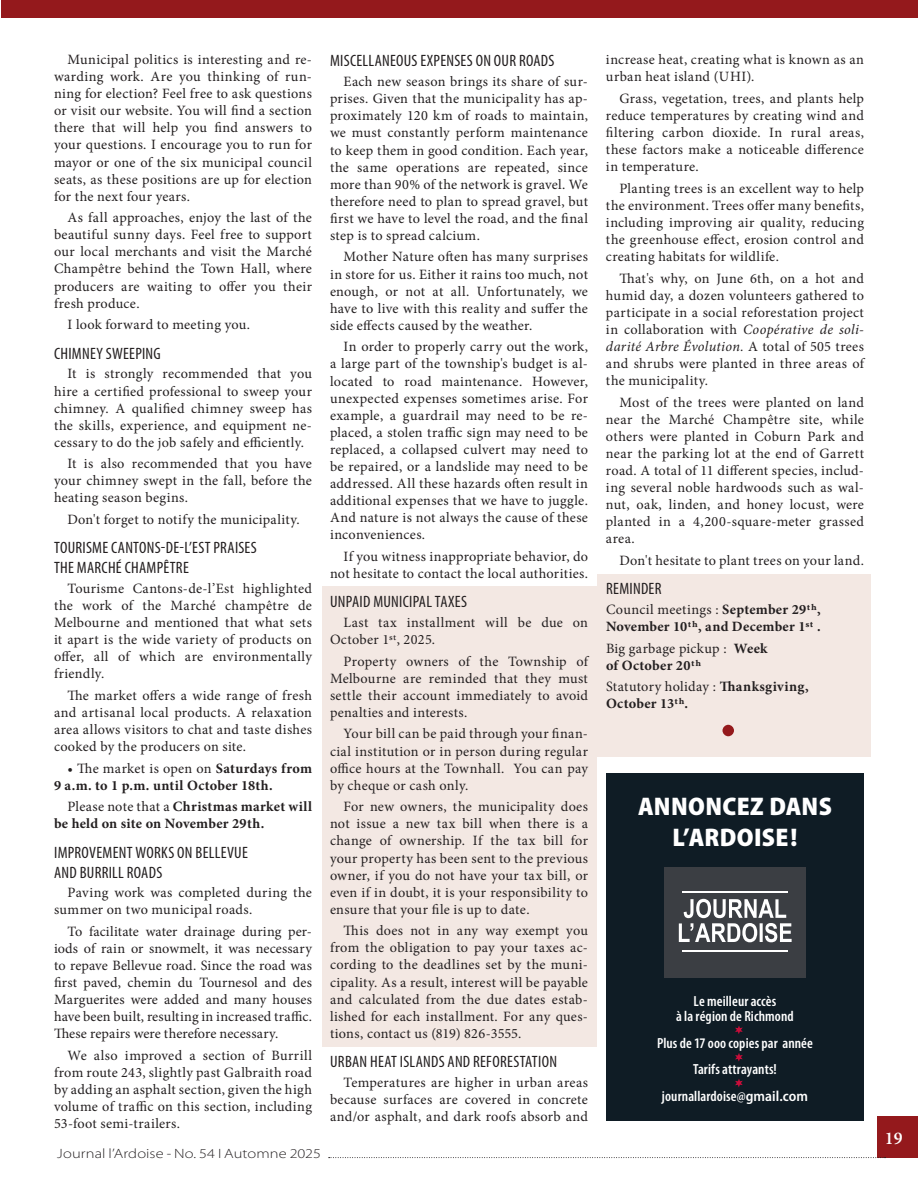
<style>
.page{position:relative;width:918px;height:1188px;background:#fff}
.page>*{position:absolute;margin:0;border:0;box-sizing:border-box;transform-origin:0 0}
.t1{font:90px "Stone Serif";color:#94191c}
.t2{font:900 semi-condensed 25.5px/30.8px "Myriad Pro";letter-spacing:.015em;color:#fff;text-align:center}
.t3{font:600 18px "Minion Pro";color:#fff}
.t4{font:condensed 16.5px/19.8px "Myriad Pro";letter-spacing:.015em;color:#231f20}
.t5{font:600 condensed 14.7px/26.5px "Myriad Pro";letter-spacing:.005em;color:#fff;text-align:center}
.t6{font:14.25px/17.1px "Minion Pro";letter-spacing:.02em;color:#231f20;text-align:justify}
.t7{font:700 14.25px/17.1px "Minion Pro";letter-spacing:.02em;color:#231f20}
.t8{font:300 semi-expanded 13.5px "Myriad Pro";letter-spacing:.01em;color:#231f20;scale:1.1 1}
.s1{font-weight:400}
.s2{font-style:italic}
.s3{font-weight:700}
.s4{font-stretch:semi-condensed}
</style>
<div class="page">
<div style="left:597px;top:575px;width:273px;height:182px;background:#f3e8e3"></div>
<div style="left:323px;top:586px;width:274px;height:461px;background:#f3e8e3"></div>
<div style="left:877px;top:1117px;width:41px;height:41px;background:#94191c"></div>
<div style="left:1px;top:0;width:917px;height:18px;background:#94191c"></div>
<svg style="left:329px;top:1157px;width:557px;height:1px"></svg>
<div style="left:606px;top:773px;width:258px;height:347px;background:#0f1c25"></div>
<div style="left:665px;top:868px;width:140px;height:109px;background:#3b3e43"></div>
<img style="left:684px;top:899px;width:102px;height:43px">
<img style="left:682px;top:891px;width:106px;height:1px">
<img style="left:682px;top:950px;width:106px;height:1px">
<svg style="left:735px;top:1079px;width:8px;height:8px"></svg>
<svg style="left:735px;top:1053px;width:8px;height:9px"></svg>
<svg style="left:735px;top:1026px;width:8px;height:8px"></svg>
<p class="t6" style="left:54px;top:51px;width:260px;text-indent:13px">Municipal politics is interesting and re&shy;warding work. Are you thinking of run&shy;ning for election? Feel free to ask questions or visit our website. You will find a section there that will help you find answers to your questions. I encourage you to run for mayor or one of the six municipal council seats, as these positions are up for election for the next four years.</p>
<p class="t6" style="left:54px;top:209px;width:260px;text-indent:13px">As fall approaches, enjoy the last of the beautiful sunny days. Feel free to support our local merchants and visit the Marché Champêtre behind the Town Hall, where producers are waiting to offer you their fresh produce.</p>
<p class="t6" style="left:67px;top:316px;width:184px">I look forward to meeting you.</p>
<p class="t4" style="left:54px;top:343px;width:108px">CHIMNEY SWEEPING</p>
<p class="t6" style="left:54px;top:365px;width:260px;text-indent:13px">It is strongly recommended that you hire a certified professional to sweep your chimney. A qualified chimney sweep has the skills, experience, and equipment ne&shy;cessary to do the job safely and efficiently.</p>
<p class="t6" style="left:54px;top:455px;width:259px;text-indent:13px">It is also recommended that you have your chimney swept in the fall, before the heating season begins.</p>
<p class="t6" style="left:67px;top:511px;width:234px">Don't forget to notify the municipality.</p>
<p class="t4" style="left:54px;top:538px;width:204px">TOURISME CANTONS-DE-L’EST PRAISES<br>THE MARCHÉ CHAMPÊTRE</p>
<p class="t6" style="left:54px;top:580px;width:260px;text-indent:13px">Tourisme Cantons-de-l’Est highlighted the work of the Marché champêtre de Melbourne and mentioned that what sets it apart is the wide variety of products on offer, all of which are environmentally friendly.</p>
<p class="t6" style="left:54px;top:687px;width:260px;text-indent:13px">The market offers a wide range of fresh and artisanal local products. A relaxation area allows visitors to chat and taste dishes cooked by the producers on site.</p>
<p class="t7" style="left:54px;top:759px;width:260px;text-indent:13px"><span class="s1">• The market is open on</span> Saturdays from<br>9 a.m. to 1 p.m. until October 18th.</p>
<p class="t7" style="left:54px;top:798px;width:260px;text-indent:13px"><span class="s1">Please note that a</span> Christmas market will be held on site on November 29th.</p>
<p class="t4" style="left:54px;top:842px;width:195px">IMPROVEMENT WORKS ON BELLEVUE<br>AND BURRILL ROADS</p>
<p class="t6" style="left:54px;top:884px;width:260px;text-indent:13px">Paving work was completed during the summer on two municipal roads.</p>
<p class="t6" style="left:54px;top:923px;width:260px;text-indent:13px">To facilitate water drainage during per&shy;iods of rain or snowmelt, it was necessary to repave Bellevue road. Since the road was first paved, chemin du Tournesol and des Marguerites were added and many houses have been built, resulting in increased traffic.<br>These repairs were therefore necessary.</p>
<p class="t6" style="left:54px;top:1047px;width:260px;text-indent:13px">We also improved a section of Burrill from route 243, slightly past Galbraith road by adding an asphalt section, given the high volume of traffic on this section, including 53-foot semi-trailers.</p>
<p class="t8" style="left:57px;top:1146px;width:241px">Journal l’Ardoise - No. 54 I Automne 2025</p>
<p class="t4" style="left:330px;top:51px;width:226px">MISCELLANEOUS EXPENSES ON OUR ROADS</p>
<p class="t6" style="left:330px;top:73px;width:260px;text-indent:13px">Each new season brings its share of sur&shy;prises. Given that the municipality has ap&shy;proximately 120 km of roads to maintain, we must constantly perform maintenance to keep them in good condition. Each year, the same operations are repeated, since more than 90% of the network is gravel. We therefore need to plan to spread gravel, but first we have to level the road, and the final step is to spread calcium.</p>
<p class="t6" style="left:330px;top:248px;width:259px;text-indent:13px">Mother Nature often has many surprises in store for us. Either it rains too much, not enough, or not at all. Unfortunately, we have to live with this reality and suffer the side effects caused by the weather.</p>
<p class="t6" style="left:330px;top:338px;width:260px;text-indent:13px">In order to properly carry out the work, a large part of the township's budget is al&shy;located to road maintenance. However, unexpected expenses sometimes arise. For example, a guardrail may need to be re&shy;placed, a stolen traffic sign may need to be replaced, a collapsed culvert may need to be repaired, or a landslide may need to be addressed. All these hazards often result in additional expenses that we have to juggle.<br>And nature is not always the cause of these inconveniences.</p>
<p class="t6" style="left:330px;top:548px;width:260px;text-align:right">If you witness inappropriate behavior, do not hesitate to contact the local authorities.</p>
<p class="t4" style="left:330px;top:592px;width:139px">UNPAID MUNICIPAL TAXES</p>
<p class="t6" style="left:330px;top:614px;width:259px;text-indent:13px">Last tax installment will be due on<br>October 1st, 2025.</p>
<p class="t6" style="left:330px;top:653px;width:260px;text-indent:13px">Property owners of the Township of Melbourne are reminded that they must settle their account immediately to avoid penalties and interests.</p>
<p class="t6" style="left:330px;top:725px;width:260px;text-indent:13px">Your bill can be paid through your finan&shy;cial institution or in person during regular office hours at the Townhall. You can pay by cheque or cash only.</p>
<p class="t6" style="left:330px;top:798px;width:260px;text-indent:13px">For new owners, the municipality does not issue a new tax bill when there is a change of ownership. If the tax bill for your property has been sent to the previous owner, if you do not have your tax bill, or even if in doubt, it is your responsibility to ensure that your file is up to date.</p>
<p class="t6" style="left:330px;top:922px;width:260px;text-indent:13px">This does not in any way exempt you from the obligation to pay your taxes ac&shy;cording to the deadlines set by the muni&shy;cipality. As a result, interest will be payable and calculated from the due dates estab&shy;lished for each installment. For any ques&shy;tions, contact us (819) 826-3555.</p>
<p class="t4" style="left:330px;top:1052px;width:228px">URBAN HEAT ISLANDS AND REFORESTATION</p>
<p class="t6" style="left:330px;top:1074px;width:260px;text-indent:13px">Temperatures are higher in urban areas because surfaces are covered in concrete and/or asphalt, and dark roofs absorb and</p>
<p class="t6" style="left:606px;top:51px;width:260px">increase heat, creating what is known as an urban heat island (UHI).</p>
<p class="t6" style="left:606px;top:90px;width:260px;text-indent:13px">Grass, vegetation, trees, and plants help reduce temperatures by creating wind and filtering carbon dioxide. In rural areas, these factors make a noticeable difference in temperature.</p>
<p class="t6" style="left:606px;top:180px;width:260px;text-indent:13px">Planting trees is an excellent way to help the environment. Trees offer many benefits, including improving air quality, reducing the greenhouse effect, erosion control and creating habitats for wildlife.</p>
<p class="t6" style="left:606px;top:269px;width:260px;text-indent:13px">That's why, on June 6th, on a hot and humid day, a dozen volunteers gathered to participate in a social reforestation project in collaboration with <span class="s2">Coopérative de soli&shy;darité Arbre Évolution.</span> A total of 505 trees and shrubs were planted in three areas of the municipality.</p>
<p class="t6" style="left:606px;top:394px;width:260px;text-indent:13px">Most of the trees were planted on land near the Marché Champêtre site, while others were planted in Coburn Park and near the parking lot at the end of Garrett road. A total of 11 different species, includ&shy;ing several noble hardwoods such as wal&shy;nut, oak, linden, and honey locust, were planted in a 4,200-square-meter grassed area.</p>
<p class="t6" style="left:619px;top:552px;width:246px">Don't hesitate to plant trees on your land.</p>
<p class="t4" style="left:606px;top:579px;width:57px">REMINDER</p>
<p class="t7" style="left:606px;top:601px;width:216px"><span class="s1">Council meetings :</span> September 29th,<br>November 10th, and December 1st .</p>
<p class="t6" style="left:606px;top:640px;width:163px">Big garbage pickup : <span class="s3">Week of October 20th</span></p>
<p class="t7" style="left:606px;top:678px;width:204px"><span class="s1">Statutory holiday :</span> Thanksgiving,<br>October 13th.</p>
<h1 class="t1" style="left:715px;top:651px;width:27px">.</h1>
<h2 class="t2" style="left:638px;top:792px;width:195px">ANNONCEZ DANS<br>L’ARDOISE!</h2>
<p class="t5" style="left:676px;top:993px;width:119px;line-height:15.5px">Le meilleur accès<br>à la région de Richmond</p>
<p class="t5" style="left:657px;top:1030px;width:157px">Plus de 17 ooo copies par année<br>Tarifs attrayants! journallardoise@<span class="s4">gmail.com</span></p>
<p class="t3" style="left:885px;top:1125px;width:19px">19</p>
</div>
